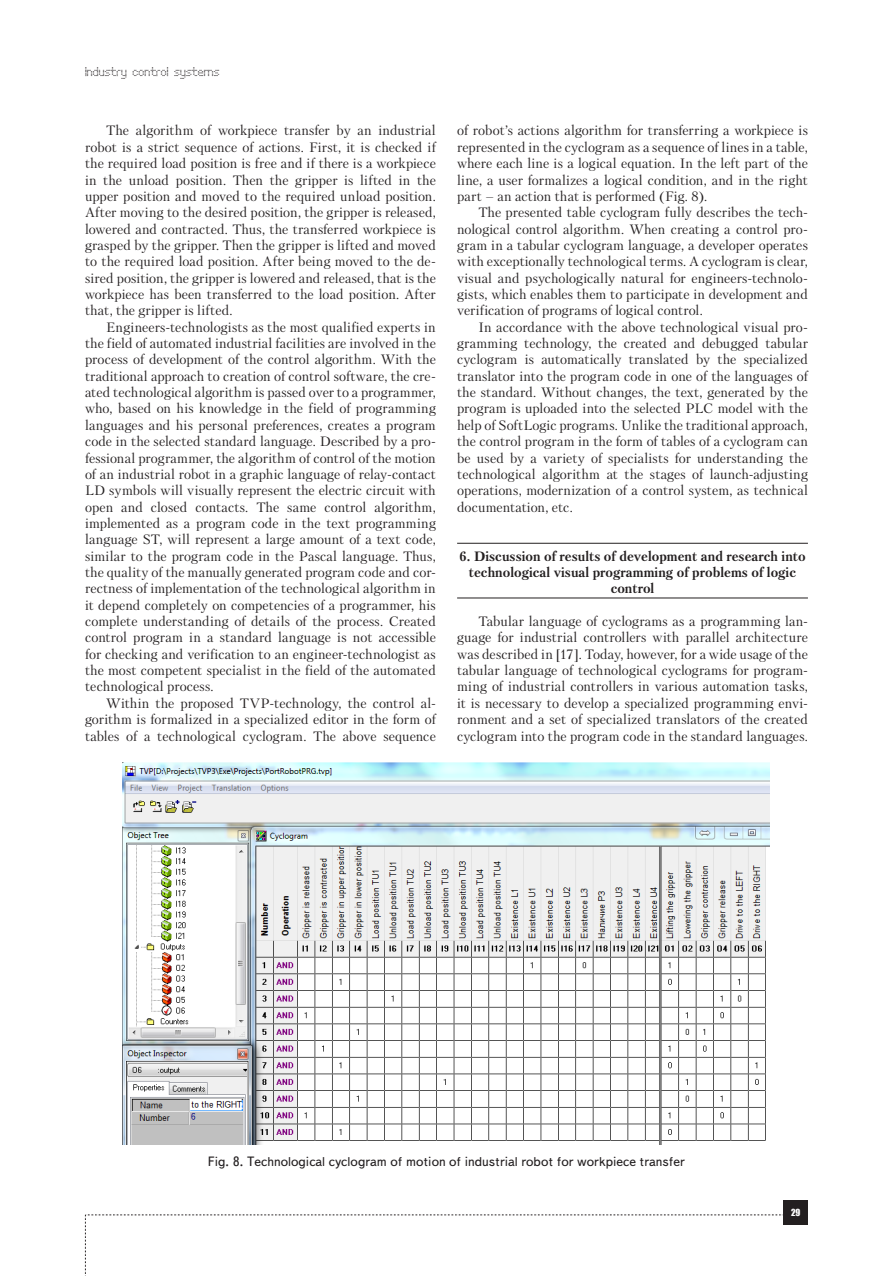
<style>
.page{position:relative;width:893px;height:1276px;background:#fff}
.page>*{position:absolute;margin:0;border:0;box-sizing:border-box;transform-origin:0 0}
.Text__англ{font:13.5px/16.4px "Petersburg C";letter-spacing:.005em;color:#231f20;text-align:justify}
.Раздел_статьи{font:700 13.5px/16.4px "Petersburg C";color:#231f20;text-align:center}
.Рисунок{font:13.5px "Text Book C";color:#231f20}
.t1{font:12px "Perfo";letter-spacing:.015em;color:#231f20}
.t2{font:9px "Impact";color:#fff}
</style>
<div class="page">
<svg style="left:85px;top:1214px;width:699px;height:62px"></svg>
<div style="left:784px;top:1200px;width:24px;height:24px;background:#231f20"></div>
<hr style="left:457px;top:543px;width:351px;height:1px;background:#231f20">
<hr style="left:457px;top:597px;width:351px;height:1px;background:#231f20">
<img style="left:123px;top:762px;width:646px;height:382px">
<p class="t1" style="left:85px;top:65px;width:136px">Industry control systems</p>
<p class="Text__англ" style="left:85px;top:122px;width:352px;text-indent:21px">The algorithm of workpiece transfer by an industrial robot is a strict sequence of actions. First, it is checked if the required load position is free and if there is a workpiece in the unload position. Then the gripper is lifted in the upper position and moved to the required unload position.<br>After moving to the desired position, the gripper is released, lowered and contracted. Thus, the transferred workpiece is grasped by the gripper. Then the gripper is lifted and moved to the required load position. After being moved to the de&shy;sired position, the gripper is lowered and released, that is the workpiece has been transferred to the load position. After that, the gripper is lifted.</p>
<p class="Text__англ" style="left:85px;top:319px;width:352px;text-indent:21px">Engineers-technologists as the most qualified experts in the field of automated industrial facilities are involved in the process of development of the control algorithm. With the traditional approach to creation of control software, the cre&shy;ated technological algorithm is passed over to a programmer, who, based on his knowledge in the field of programming languages and his personal preferences, creates a program code in the selected standard language. Described by a pro&shy;fessional programmer, the algorithm of control of the motion of an industrial robot in a graphic language of relay-contact LD symbols will visually represent the electric circuit with open and closed contacts. The same control algorithm, implemented as a program code in the text programming language ST, will represent a large amount of a text code, similar to the program code in the Pascal language. Thus, the quality of the manually generated program code and cor&shy;rectness of implementation of the technological algorithm in it depend completely on competencies of a programmer, his complete understanding of details of the process. Created control program in a standard language is not accessible for checking and verification to an engineer-technologist as the most competent specialist in the field of the automated technological process.</p>
<p class="Text__англ" style="left:85px;top:695px;width:352px;text-indent:21px">Within the proposed TVP-technology, the control al&shy;gorithm is formalized in a specialized editor in the form of tables of a technological cyclogram. The above sequence</p>
<p class="Text__англ" style="left:457px;top:122px;width:352px">of robot’s actions algorithm for transferring a workpiece is represented in the cyclogram as a sequence of lines in a table, where each line is a logical equation. In the left part of the line, a user formalizes a logical condition, and in the right part – an action that is performed (Fig. 8).</p>
<p class="Text__англ" style="left:457px;top:204px;width:352px;text-indent:21px">The presented table cyclogram fully describes the tech&shy;nological control algorithm. When creating a control pro&shy;gram in a tabular cyclogram language, a developer operates with exceptionally technological terms. A cyclogram is clear, visual and psychologically natural for engineers-technolo&shy;gists, which enables them to participate in development and verification of programs of logical control.</p>
<p class="Text__англ" style="left:457px;top:319px;width:352px;text-indent:21px">In accordance with the above technological visual pro&shy;gramming technology, the created and debugged tabular cyclogram is automatically translated by the specialized translator into the program code in one of the languages of the standard. Without changes, the text, generated by the program is uploaded into the selected PLC model with the help of SoftLogic programs. Unlike the traditional approach, the control program in the form of tables of a cyclogram can be used by a variety of specialists for understanding the technological algorithm at the stages of launch-adjusting operations, modernization of a control system, as technical documentation, etc.</p>
<p class="Раздел_статьи" style="left:459px;top:547px;width:348px">6. Discussion of results of development and research into technological visual programming of problems of logic control</p>
<p class="Text__англ" style="left:457px;top:613px;width:352px;text-indent:21px">Tabular language of cyclograms as a programming lan&shy;guage for industrial controllers with parallel architecture was described in [17]. Today, however, for a wide usage of the tabular language of technological cyclograms for program&shy;ming of industrial controllers in various automation tasks, it is necessary to develop a specialized programming envi&shy;ronment and a set of specialized translators of the created cyclogram into the program code in the standard languages.</p>
<p class="Рисунок" style="left:208px;top:1154px;width:479px">Fig. 8. Technological cyclogram of motion of industrial robot for workpiece transfer</p>
<p class="t2" style="left:791px;top:1205px;width:11px">29</p>
</div>
